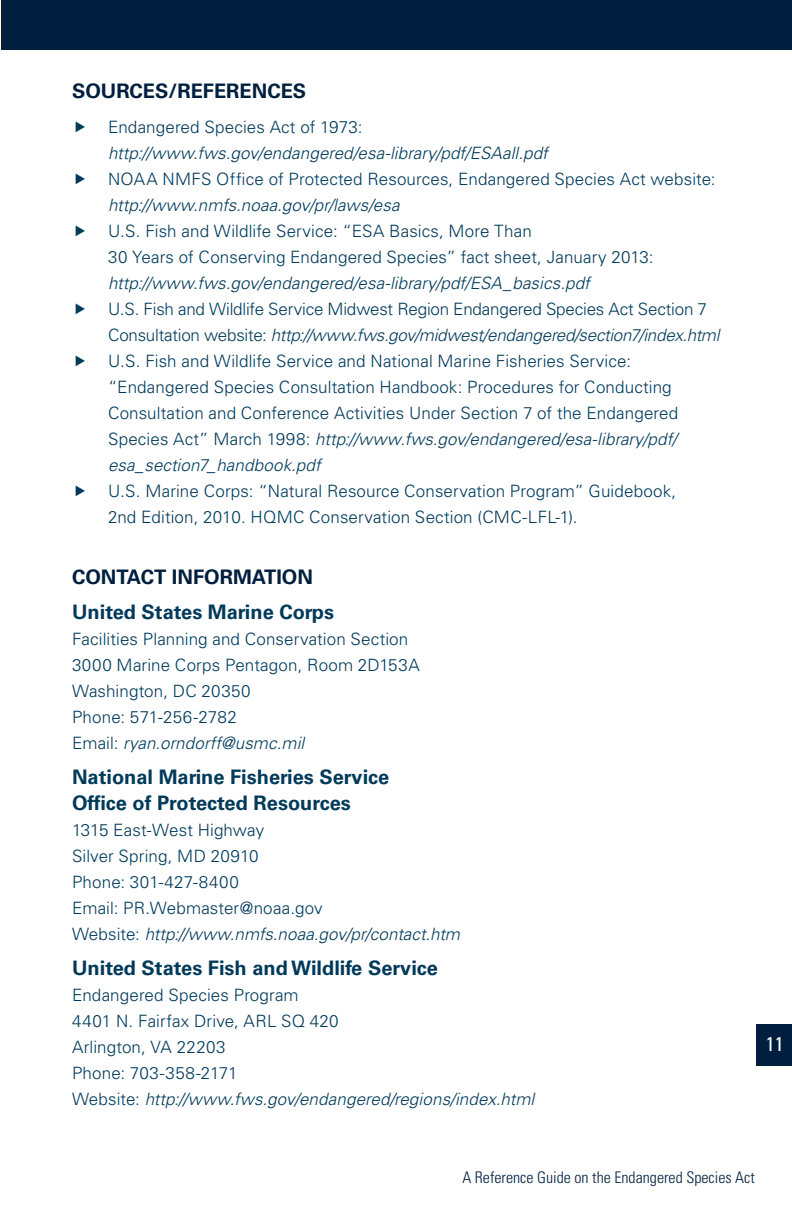
<style>
.page{position:relative;width:792px;height:1224px;background:#fff}
.page>*{position:absolute;margin:0;border:0;box-sizing:border-box;transform-origin:0 0}
.t1{font:700 20px/26px "Univers LT Std";color:#003a5a}
.t2{font:700 20px "Univers LT Std";color:#001f3f}
.t3{font:condensed 20px "Univers LT Std";color:#fff}
.t4{font:300 17px/26px "Univers LT Std";letter-spacing:.005em;color:#003a5a}
.t5{font:italic 300 17px "Univers LT Std";letter-spacing:.005em;color:#003a5a}
.t6{font:300 condensed 16px "Univers LT Std";color:#001f3f}
.s1{font-style:italic}
</style>
<div class="page">
<div style="left:1px;top:0;width:791px;height:50px;background:#001f3f"></div>
<div style="left:757px;top:1025px;width:35px;height:41px;background:#001f3f"></div>
<p class="t2" style="left:72px;top:80px;width:234px">SOURCES/REFERENCES</p>
<p class="t4" style="left:108px;top:114px;width:256px">Endangered Species Act of 1973:</p>
<p class="t5" style="left:108px;top:143px;width:441px">http://www.fws.gov/endangered/esa-library/pdf/ESAall.pdf</p>
<p class="t4" style="left:108px;top:166px;width:609px">NOAA NMFS Office of Protected Resources, Endangered Species Act website:</p>
<p class="t5" style="left:108px;top:195px;width:293px">http://www.nmfs.noaa.gov/pr/laws/esa</p>
<p class="t4" style="left:108px;top:218px;width:547px">U.S. Fish and Wildlife Service: “ESA Basics, More Than<br>30 Years of Conserving Endangered Species” fact sheet, January 2013:</p>
<p class="t5" style="left:108px;top:273px;width:483px">http://www.fws.gov/endangered/esa-library/pdf/ESA_basics.pdf</p>
<p class="t4" style="left:108px;top:296px;width:613px">U.S. Fish and Wildlife Service Midwest Region Endangered Species Act Section 7<br>Consultation website: <span class="s1">http://www.fws.gov/midwest/endangered/section7/index.html </span>U.S. Fish and Wildlife Service and National Marine Fisheries Service: “Endangered Species Consultation Handbook: Procedures for Conducting Consultation and Conference Activities Under Section 7 of the Endangered Species Act” March 1998: <span class="s1">http://www.fws.gov/endangered/esa-library/pdf/ esa_section7_handbook.pdf</span></p>
<p class="t4" style="left:108px;top:478px;width:570px">U.S. Marine Corps: “Natural Resource Conservation Program” Guidebook,<br>2nd Edition, 2010. HQMC Conservation Section (CMC-LFL-1).</p>
<p class="t2" style="left:72px;top:566px;width:240px">CONTACT IN FORMATION</p>
<p class="t1" style="left:72px;top:600px;width:264px">United States Marine Corps</p>
<p class="t4" style="left:72px;top:626px;width:349px">Facilities Planning and Conservation Section<br>3000 Marine Corps Pentagon, Room 2D153A<br>Washington, DC 20350<br>Phone: 571-256-2782<br>Email: <span class="s1">ryan.orndorff@usmc.mil</span></p>
<p class="t1" style="left:72px;top:765px;width:319px">National Marine Fisheries Service<br>Office of Protected Resources</p>
<p class="t4" style="left:72px;top:817px;width:389px">1315 East-West Highway<br>Silver Spring, MD 20910<br>Phone: 301-427-8400<br>Email: PR.Webmaster@noaa.gov<br>Website: <span class="s1">http://www.nmfs.noaa.gov/pr/contact.htm</span></p>
<p class="t1" style="left:72px;top:956px;width:368px">United States Fish and Wildlife Service</p>
<p class="t4" style="left:72px;top:982px;width:464px">Endangered Species Program<br>4401 N. Fairfax Drive, ARL SQ 420<br>Arlington, VA 22203<br>Phone: 703-358-2171<br>Website: <span class="s1">http://www.fws.gov/endangered/regions/index.html</span></p>
<p class="t3" style="left:766px;top:1031px;width:19px">11</p>
<p class="t6" style="left:463px;top:1168px;width:294px">A Reference Guide on the Endangered Species Act</p>
</div>
